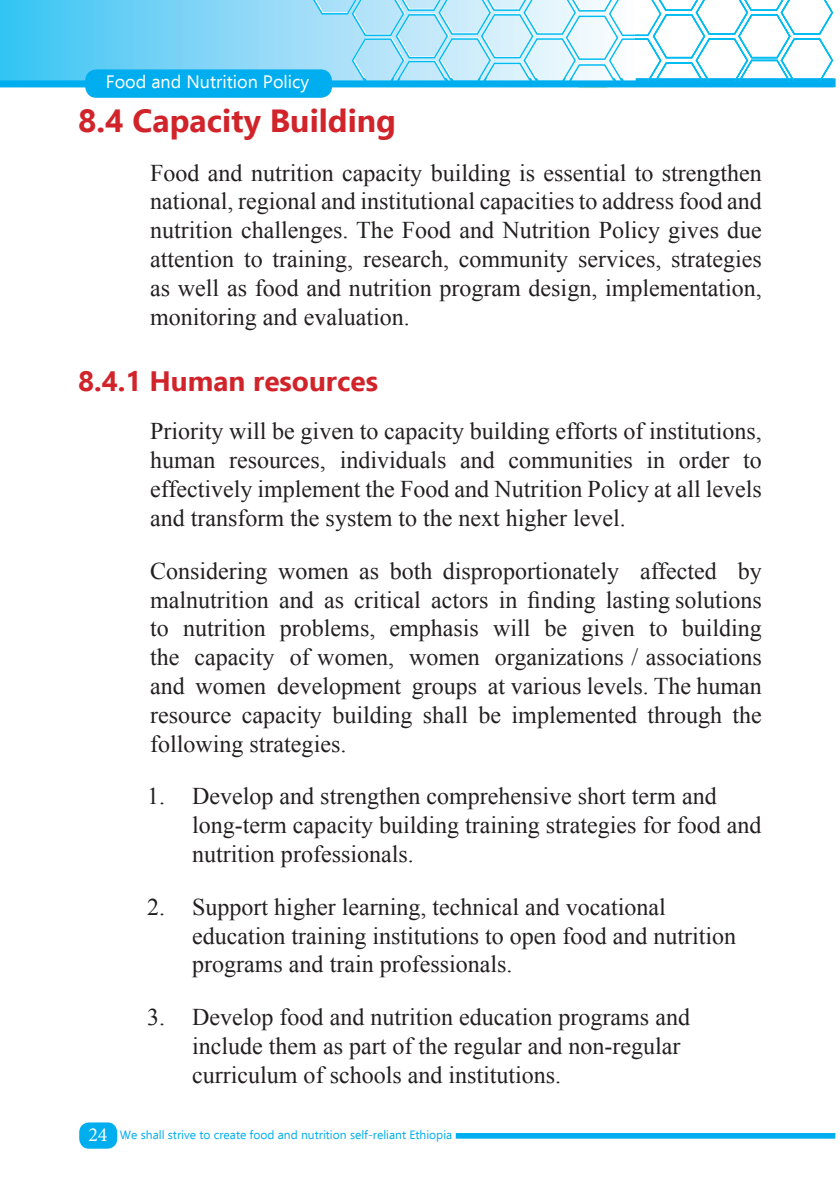
<style>
.page{position:relative;width:840px;height:1191px;background:#fff}
.page>*{position:absolute;margin:0;border:0;box-sizing:border-box;transform-origin:0 0}
.t1{font:700 32px "Ebrima";color:#d1232a}
.t2{font:700 28px "Ebrima";color:#d1232a}
.t3{font:24px/28.8px "Times New Roman";color:#231f20;text-align:justify}
.t4{font:18px "Ebrima";color:#fff}
.t5{font:12px "Ebrima";color:#00aeef}
.s1{font-family:"Minion Pro";font-size:20px;color:#fff}
</style>
<div class="page">
<div style="left:455px;top:1133px;width:379px;height:5px;background:#00aeef"></div>
<div style="left:79px;top:1122px;width:38px;height:26px;background:#00aeef;border-radius:10px"></div>
<div style="left:85px;top:69px;width:247px;height:29px;background:#00aeef;border-radius:12px"></div>
<svg style="left:0;top:0;width:835px;height:88px"></svg>
<p class="t4" style="left:106px;top:69px;width:205px">Food and Nutrition Policy</p>
<h1 class="t1" style="left:78px;top:97px;width:319px">8.4 Capacity Building</h1>
<p class="t3" style="left:150px;top:158px;width:613px">Food and nutrition capacity building is essential to strengthen national, regional and institutional capacities to address food and nutrition challenges. The Food and Nutrition Policy gives due attention to training, research, community services, strategies as well as food and nutrition program design, implementation, monitoring and evaluation.</p>
<p class="t2" style="left:78px;top:360px;width:301px">8.4.1 Human resources</p>
<p class="t3" style="left:150px;top:416px;width:613px">Priority will be given to capacity building efforts of institutions, human resources, individuals and communities in order to effectively implement the Food and Nutrition Policy at all levels and transform the system to the next higher level.</p>
<p class="t3" style="left:150px;top:556px;width:613px">Considering women as both disproportionately affected by malnutrition and as critical actors in finding lasting solutions to nutrition problems, emphasis will be given to building the capacity of women, women organizations / associations and women development groups at various levels. The human resource capacity building shall be implemented through the following strategies.</p>
<p class="t3" style="left:192px;top:781px;width:570px;text-align:left;text-indent:-45px">1. Develop and strengthen comprehensive short term and long-term capacity building training strategies for food and nutrition professionals.</p>
<p class="t3" style="left:192px;top:892px;width:545px;text-align:left;text-indent:-45px">2. Support higher learning, technical and vocational education training institutions to open food and nutrition programs and train professionals.</p>
<p class="t3" style="left:192px;top:1002px;width:499px;text-align:left;text-indent:-45px">3. Develop food and nutrition education programs and include them as part of the regular and non-regular curriculum of schools and institutions.</p>
<p class="t5" style="left:88px;top:1126px;width:365px"><span class="s1">24</span> We shall strive to create food and nutrition self-reliant Ethiopia</p>
</div>
